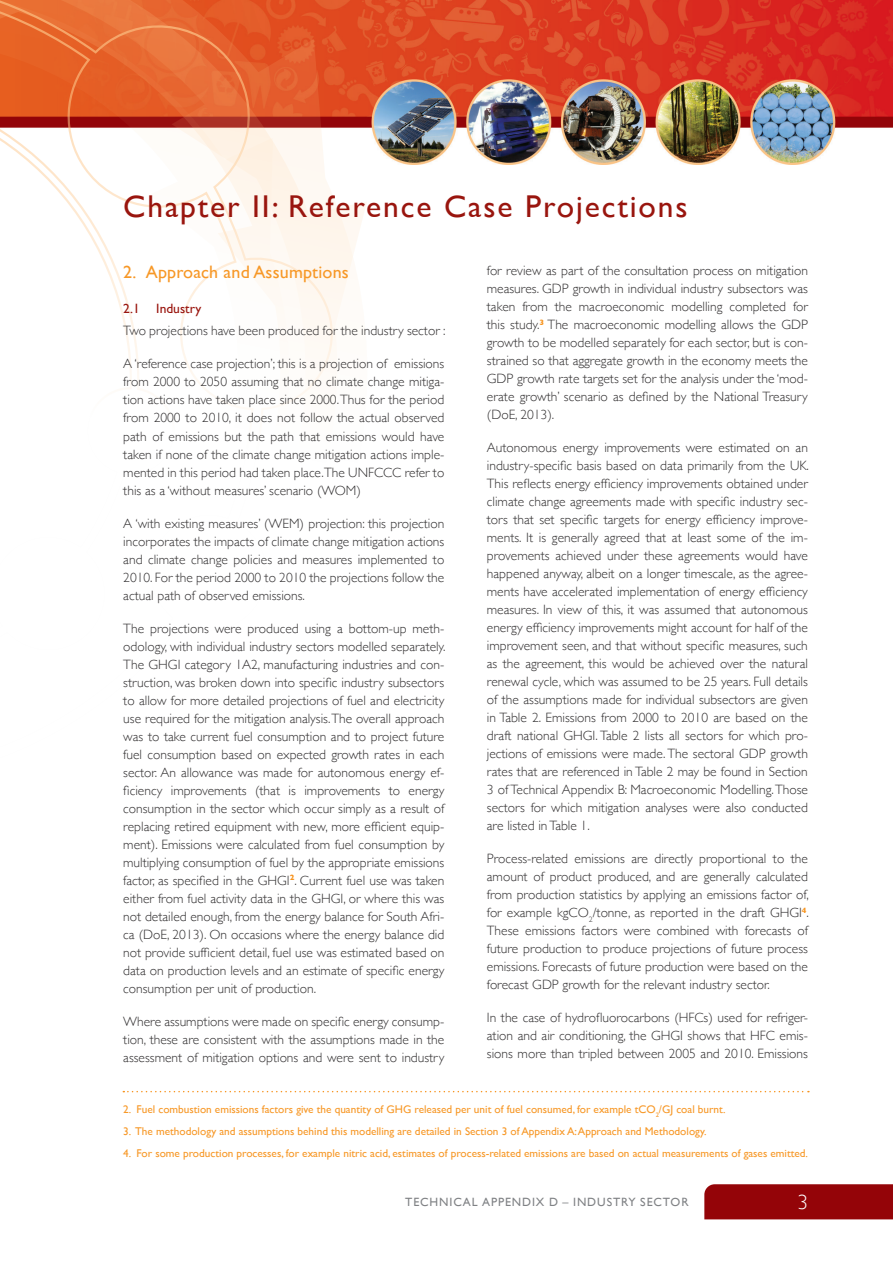
<style>
.page{position:relative;width:893px;height:1263px;background:#fff}
.page>*{position:absolute;margin:0;border:0;box-sizing:border-box;transform-origin:0 0}
.Big_main_heading{font:31.5px "Gill Sans";letter-spacing:.06em;color:#99150e}
.t1{font:300 21px "Gill Sans";color:#fff}
._1__heading_in_text{font:18px "Gill Sans";letter-spacing:.01em;color:#f79827}
.body_copy{font:300 13.5px/18px "Gill Sans";color:#312f30;text-align:justify}
._1_2_heading{font:13.5px "Gill Sans";color:#99150e}
.t2{font:12px "Gill Sans";letter-spacing:.075em;color:#808285}
.body_copy-2{font:11.25px "Gill Sans";color:#f79827}
</style>
<div class="page">
<img style="left:368px;top:0;width:525px;height:165px">
<svg style="left:342px;top:0;width:25px;height:298px"></svg>
<svg style="left:0;top:0;width:342px;height:410px"></svg>
<svg style="left:0;top:44px;width:182px;height:366px"></svg>
<div style="left:704px;top:1184px;width:189px;height:35px;background:#940408"></div>
<svg style="left:123px;top:1091px;width:686px;height:1px"></svg>
<p class="Big_main_heading" style="left:123px;top:188px;width:566px">Chapter II: Reference Case Projections</p>
<p class="_1__heading_in_text" style="left:123px;top:262px;width:227px">2. Approach and Assumptions</p>
<p class="_1_2_heading" style="left:123px;top:301px;width:80px">2.1 Industry</p>
<p class="body_copy" style="left:123px;top:321px;width:324px">Two projections have been produced for the industry sector :</p>
<p class="body_copy" style="left:123px;top:354px;width:323px">A ‘reference case projection’; this is a projection of emissions from 2000 to 2050 assuming that no climate change mitiga&shy;tion actions have taken place since 2000. Thus for the period from 2000 to 2010, it does not follow the actual observed path of emissions but the path that emissions would have taken if none of the climate change mitigation actions imple&shy;mented in this period had taken place.The UNFCCC refer to this as a ‘without measures’ scenario (WOM)</p>
<p class="body_copy" style="left:123px;top:513px;width:323px">A ‘with existing measures’ (WEM) projection: this projection incorporates the impacts of climate change mitigation actions and climate change policies and measures implemented to 2010. For the period 2000 to 2010 the projections follow the actual path of observed emissions.</p>
<p class="body_copy" style="left:123px;top:618px;width:324px">The projections were produced using a bottom-up meth&shy;odology, with individual industry sectors modelled separately.<br>The GHGI category 1A2, manufacturing industries and con&shy;struction, was broken down into specific industry subsectors to allow for more detailed projections of fuel and electricity use required for the mitigation analysis. The overall approach was to take current fuel consumption and to project future fuel consumption based on expected growth rates in each sector. An allowance was made for autonomous energy ef&shy;ficiency improvements (that is improvements to energy consumption in the sector which occur simply as a result of replacing retired equipment with new, more efficient equip&shy;ment). Emissions were calculated from fuel consumption by multiplying consumption of fuel by the appropriate emissions factor, as specified in the GHGI<sup>2</sup>. Current fuel use was taken either from fuel activity data in the GHGI, or where this was not detailed enough, from the energy balance for South Afri&shy;ca (DoE, 2013). On occasions where the energy balance did not provide sufficient detail, fuel use was estimated based on data on production levels and an estimate of specific energy consumption per unit of production.</p>
<p class="body_copy" style="left:123px;top:1011px;width:323px">Where assumptions were made on specific energy consump&shy;tion, these are consistent with the assumptions made in the assessment of mitigation options and were sent to industry</p>
<p class="body_copy" style="left:487px;top:261px;width:323px">for review as part of the consultation process on mitigation measures. GDP growth in individual industry subsectors was taken from the macroeconomic modelling completed for this study.<sup>3</sup> The macroeconomic modelling allows the GDP growth to be modelled separately for each sector, but is con&shy;strained so that aggregate growth in the economy meets the GDP growth rate targets set for the analysis under the ‘mod&shy;erate growth’ scenario as defined by the National Treasury (DoE, 2013).</p>
<p class="body_copy" style="left:487px;top:438px;width:324px">Autonomous energy improvements were estimated on an industry-specific basis based on data primarily from the UK.<br>This reflects energy efficiency improvements obtained under climate change agreements made with specific industry sec&shy;tors that set specific targets for energy efficiency improve&shy;ments. It is generally agreed that at least some of the im&shy;provements achieved under these agreements would have happened anyway, albeit on a longer timescale, as the agree&shy;ments have accelerated implementation of energy efficiency measures. In view of this, it was assumed that autonomous energy efficiency improvements might account for half of the improvement seen, and that without specific measures, such as the agreement, this would be achieved over the natural renewal cycle, which was assumed to be 25 years. Full details of the assumptions made for individual subsectors are given in Table 2. Emissions from 2000 to 2010 are based on the draft national GHGI. Table 2 lists all sectors for which pro&shy;jections of emissions were made. The sectoral GDP growth rates that are referenced in Table 2 may be found in Section 3 of Technical Appendix B: Macroeconomic Modelling. Those sectors for which mitigation analyses were also conducted are listed in Table 1.</p>
<p class="body_copy" style="left:487px;top:849px;width:324px">Process-related emissions are directly proportional to the amount of product produced, and are generally calculated from production statistics by applying an emissions factor of, for example kgCO<sub>2</sub>/tonne, as reported in the draft GHGI<sup>4</sup>.<br>These emissions factors were combined with forecasts of future production to produce projections of future process emissions. Forecasts of future production were based on the forecast GDP growth for the relevant industry sector.</p>
<p class="body_copy" style="left:487px;top:1008px;width:323px">In the case of hydrofluorocarbons (HFCs) used for refriger&shy;ation and air conditioning, the GHGI shows that HFC emis&shy;sions more than tripled between 2005 and 2010. Emissions</p>
<p class="body_copy-2" style="left:123px;top:1102px;width:604px">2. Fuel combustion emissions factors give the quantity of GHG released per unit of fuel consumed, for example tCO<sub>2</sub>/GJ coal burnt.</p>
<p class="body_copy-2" style="left:123px;top:1125px;width:585px">3. The methodology and assumptions behind this modelling are detailed in Section 3 of Appendix A: Approach and Methodology.</p>
<p class="body_copy-2" style="left:123px;top:1147px;width:686px">4. For some production processes, for example nitric acid, estimates of process-related emissions are based on actual measurements of gases emitted.</p>
<p class="t2" style="left:405px;top:1195px;width:285px">TECHNICAL APPENDIX D – INDUSTRY SECTOR</p>
<h2 class="t1" style="left:797px;top:1186px;width:12px">3</h2>
</div>
